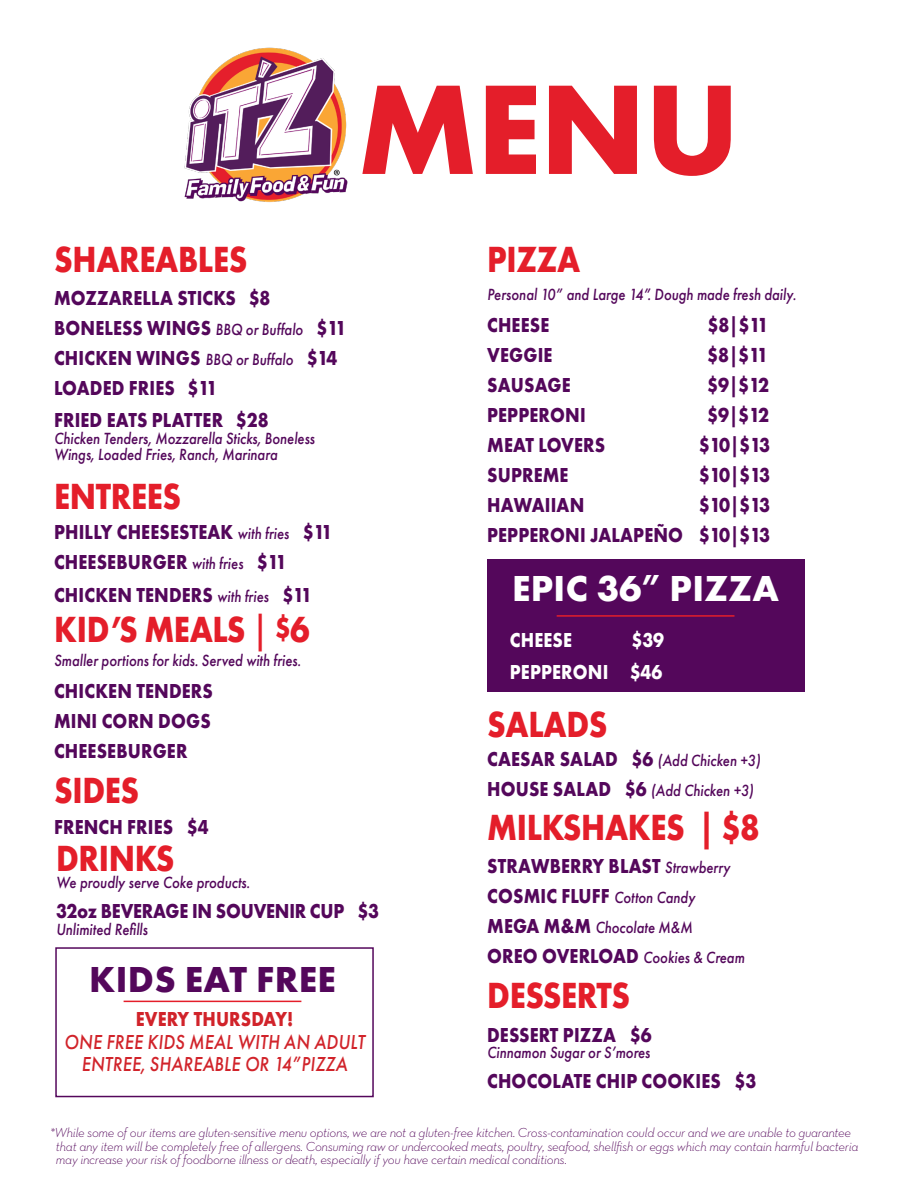
<style>
.page{position:relative;width:918px;height:1188px;background:#fff}
.page>*{position:absolute;margin:0;border:0;box-sizing:border-box;transform-origin:0 0}
.t1{font:700 132.3px "Futura PT";color:#e41e2a}
.t2{font:700 37.8px "Futura PT";letter-spacing:-.01em;color:#e41e2a;scale:.87 1}
.t3{font:700 37.5px "Futura PT";letter-spacing:.01em;color:#fff}
.t4{font:700 37.5px "Futura PT";letter-spacing:.01em;color:#54075b}
.t5{font:700 21.15px "Futura PT";letter-spacing:-.11em;color:#54075b;scale:.87 1}
.t6{font:700 21px/30px "Futura PT";letter-spacing:.01em;color:#54075b;scale:.87 1}
.t7{font:italic 500 21px/22.5px "Futura PT";letter-spacing:.01em;color:#d1232a;text-align:center;scale:.87 1}
.t8{font:700 21px "Futura PT";letter-spacing:-.01em;color:#54075b;scale:.87 1}
.t9{font:700 21px "Futura PT";letter-spacing:.01em;color:#fff;scale:.87 1}
.t10{font:700 21px "Futura PT";letter-spacing:.01em;color:#d1232a;scale:.87 1}
.t11{font:italic 500 16.8px/16.6px "Futura PT";color:#54075b;scale:.87 1}
.t12{font:13.35px/13.4px "Neutraface Text Light Italic Alt";letter-spacing:-.025em;color:#54075b}
.s1{font-weight:500;font-style:italic;font-size:16.8px}
.s2{font-weight:500}
.s3{font-size:30.75px}
.s4{font-size:33px}
.s5{font-weight:700;font-style:normal;font-size:21px}
</style>
<div class="page">
<img style="left:184px;top:47px;width:164px;height:155px">
<div style="left:487px;top:559px;width:317px;height:133px;background:#54075b"></div>
<hr style="left:557px;top:615px;width:177px;height:2px;background:#e41e2a">
<div style="left:55px;top:947px;width:319px;height:150px;border:2px solid #54075b"></div>
<hr style="left:124px;top:1001px;width:177px;height:1px;background:#e41e2a">
<p class="t1" style="left:357px;top:44px;width:384px">MENU</p>
<p class="t2" style="left:54px;top:235px;width:224px">SHAREABLES</p>
<p class="t6" style="left:54px;top:282px;width:250px">MOZZARELLA STICKS $8</p>
<p class="t6" style="left:54px;top:312px;width:338px">BONELESS WINGS <span class="s1">BBQ or Buffalo</span> $11<br>CHICKEN WINGS <span class="s1">BBQ or Buffalo</span> $14</p>
<p class="t6" style="left:54px;top:372px;width:189px">LOADED FRIES $11</p>
<p class="t6" style="left:54px;top:404px;width:248px">FRIED EATS PLATTER $28</p>
<p class="t11" style="left:54px;top:430px;width:301px">Chicken Tenders, Mozzarella Sticks, Boneless<br>Wings, Loaded Fries, Ranch, Marinara</p>
<p class="t2" style="left:54px;top:472px;width:148px">ENTREES</p>
<p class="t6" style="left:54px;top:517px;width:322px">PHILLY CHEESESTEAK <span class="s1">with fries</span> $11</p>
<p class="t6" style="left:54px;top:547px;width:269px">CHEESEBURGER <span class="s1">with fries</span> $11</p>
<p class="t6" style="left:54px;top:579px;width:298px">CHICKEN TENDERS <span class="s1">with fries</span> $11</p>
<p class="t2" style="left:54px;top:605px;width:295px">KID’S MEALS <span class="s2">|</span> <span class="s3">$</span>6</p>
<p class="t11" style="left:54px;top:652px;width:286px">Smaller portions for kids. Served with fries.</p>
<p class="t6" style="left:54px;top:676px;width:184px">CHICKEN TENDERS</p>
<p class="t6" style="left:54px;top:706px;width:182px">MINI CORN DOGS<br>CHEESEBURGER</p>
<p class="t2" style="left:54px;top:766px;width:99px">SIDES</p>
<p class="t2" style="left:487px;top:235px;width:109px">PIZZA</p>
<p class="t11" style="left:487px;top:286px;width:357px">Personal 10” and Large 14”. Dough made fresh daily.</p>
<p class="t6" style="left:487px;top:309px;width:73px">CHEESE</p>
<p class="t6" style="left:487px;top:339px;width:77px">VEGGIE</p>
<p class="t6" style="left:487px;top:369px;width:97px">SAUSAGE</p>
<p class="t6" style="left:487px;top:399px;width:115px">PEPPERONI</p>
<p class="t6" style="left:487px;top:429px;width:137px">MEAT LOVERS</p>
<p class="t6" style="left:487px;top:459px;width:95px">SUPREME</p>
<p class="t6" style="left:487px;top:489px;width:113px">HAWAIIAN</p>
<p class="t6" style="left:487px;top:519px;width:227px">PEPPERONI JALAPEÑO</p>
<p class="t5" style="left:707px;top:311px;width:72px">$8|$11</p>
<p class="t5" style="left:707px;top:341px;width:72px">$8|$11</p>
<p class="t5" style="left:707px;top:371px;width:72px">$9|$12</p>
<p class="t5" style="left:707px;top:401px;width:72px">$9|$12</p>
<p class="t5" style="left:699px;top:431px;width:84px">$10|$13</p>
<p class="t5" style="left:699px;top:461px;width:84px">$10|$13</p>
<p class="t5" style="left:699px;top:491px;width:84px">$10|$13</p>
<p class="t5" style="left:699px;top:521px;width:84px">$10|$13</p>
<p class="t3" style="left:512px;top:565px;width:269px">EPIC 36<span class="s4">”</span> PIZZA</p>
<p class="t9" style="left:510px;top:626px;width:73px">CHEESE</p>
<p class="t9" style="left:631px;top:626px;width:39px">$39</p>
<p class="t9" style="left:510px;top:659px;width:177px">PEPPERONI $46</p>
<p class="t2" style="left:487px;top:700px;width:140px">SALADS</p>
<p class="t11" style="left:487px;top:753px;width:316px"><span class="s5">CAESAR SALAD $6</span> (Add Chicken +3)</p>
<p class="t11" style="left:487px;top:783px;width:308px"><span class="s5">HOUSE SALAD $6</span> (Add Chicken +3)</p>
<p class="t6" style="left:54px;top:811px;width:179px">FRENCH FRIES $4</p>
<p class="t2" style="left:56px;top:834px;width:137px">DRINKS</p>
<p class="t11" style="left:56px;top:874px;width:225px">We proudly serve Coke products.</p>
<p class="t8" style="left:56px;top:897px;width:373px">32oz BEVERAGE IN SOUVENIR CUP $3</p>
<p class="t11" style="left:56px;top:921px;width:107px">Unlimited Refills</p>
<p class="t4" style="left:89px;top:955px;width:248px">KIDS EAT FREE</p>
<p class="t10" style="left:136px;top:1006px;width:182px">EVERY THURSDAY!</p>
<p class="t7" style="left:64px;top:1031px;width:347px">ONE FREE KIDS MEAL WITH AN ADULT<br>ENTREE, SHAREABLE OR 14”PIZZA</p>
<p class="t2" style="left:487px;top:803px;width:315px">MILKSHAKES | $8</p>
<p class="t6" style="left:487px;top:851px;width:281px">STRAWBERRY BLAST <span class="s1">Strawberry</span></p>
<p class="t6" style="left:487px;top:881px;width:240px">COSMIC FLUFF <span class="s1">Cotton Candy</span></p>
<p class="t11" style="left:487px;top:919px;width:237px"><span class="s5">MEGA M&amp;M</span> Chocolate M&amp;M</p>
<p class="t11" style="left:487px;top:949px;width:297px"><span class="s5">OREO OVERLOAD</span> Cookies &amp; Cream</p>
<p class="t2" style="left:487px;top:971px;width:166px">DESSERTS</p>
<p class="t6" style="left:487px;top:1019px;width:191px">DESSERT PIZZA $6</p>
<p class="t11" style="left:487px;top:1044px;width:189px">Cinnamon Sugar or S’mores</p>
<p class="t6" style="left:487px;top:1066px;width:311px">CHOCOLATE CHIP COOKIES $3</p>
<p class="t12" style="left:56px;top:1126px;width:804px;text-indent:-6px">*While some of our items are gluten-sensitive menu options, we are not a gluten-free kitchen. Cross-contamination could occur and we are unable to guarantee that any item will be completely free of allergens. Consuming raw or undercooked meats, poultry, seafood, shellfish or eggs which may contain harmful bacteria may increase your risk of foodborne illness or death, especially if you have certain medical conditions.</p>
</div>
